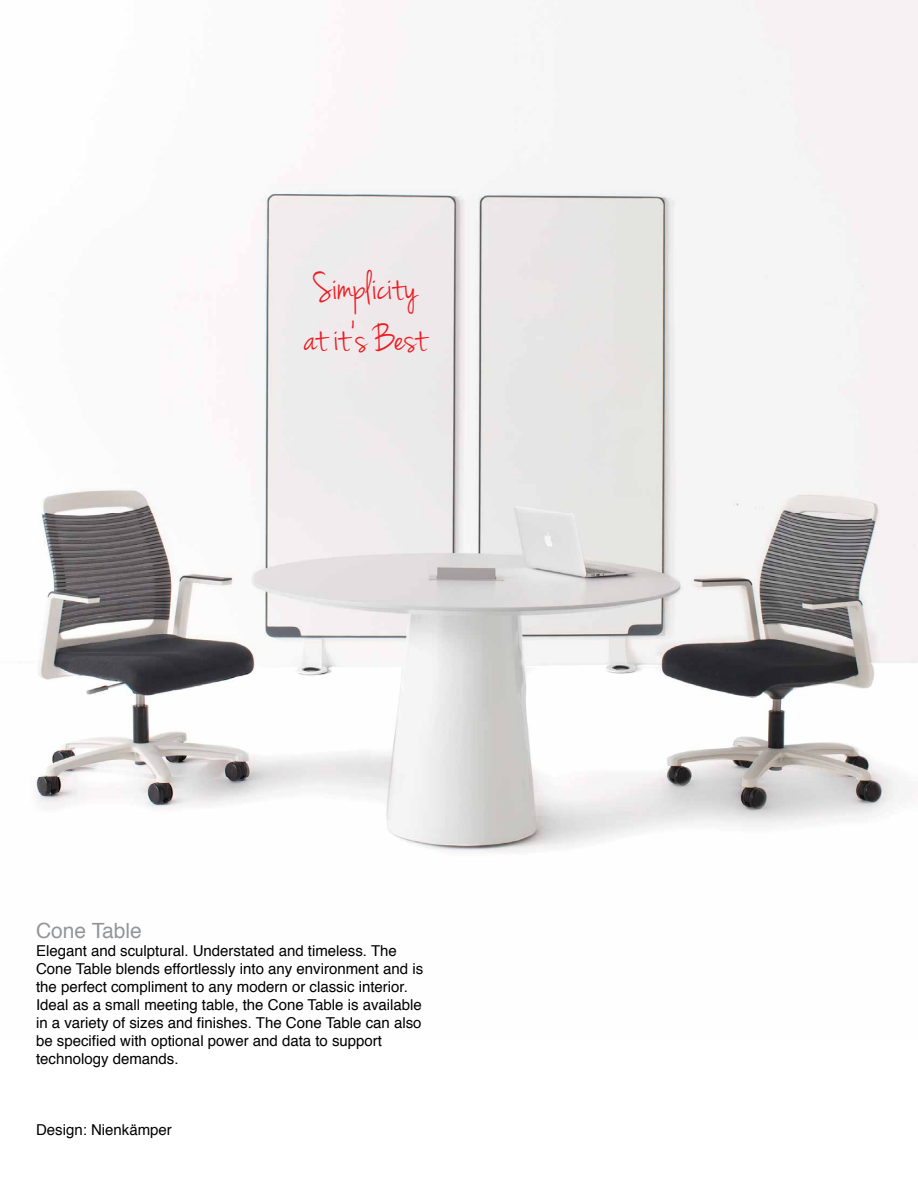
<style>
.page{position:relative;width:918px;height:1188px;background:#fff}
.page>*{position:absolute;margin:0;border:0;box-sizing:border-box;transform-origin:0 0}
.t1{font:42px/50.4px "Jenna Sue";color:#ed1d24}
.t2{font:21px "Helvetica";color:#939598}
.t3{font:15px/18px "Helvetica";color:#000}
</style>
<div class="page">
<img style="left:33px;top:0;width:885px;height:853px">
<h1 class="t1" style="left:305px;top:264px;width:123px">Simplicity at it’s Best</h1>
<h2 class="t2" style="left:36px;top:914px;width:107px">Cone Table</h2>
<p class="t3" style="left:36px;top:942px;width:389px">Elegant and sculptural. Understated and timeless. The Cone Table blends effortlessly into any environment and is the perfect compliment to any modern or classic interior.<br>Ideal as a small meeting table, the Cone Table is available in a variety of sizes and finishes. The Cone Table can also be specified with optional power and data to support technology demands.</p>
<p class="t3" style="left:36px;top:1121px;width:137px">Design: Nienkämper</p>
</div>
